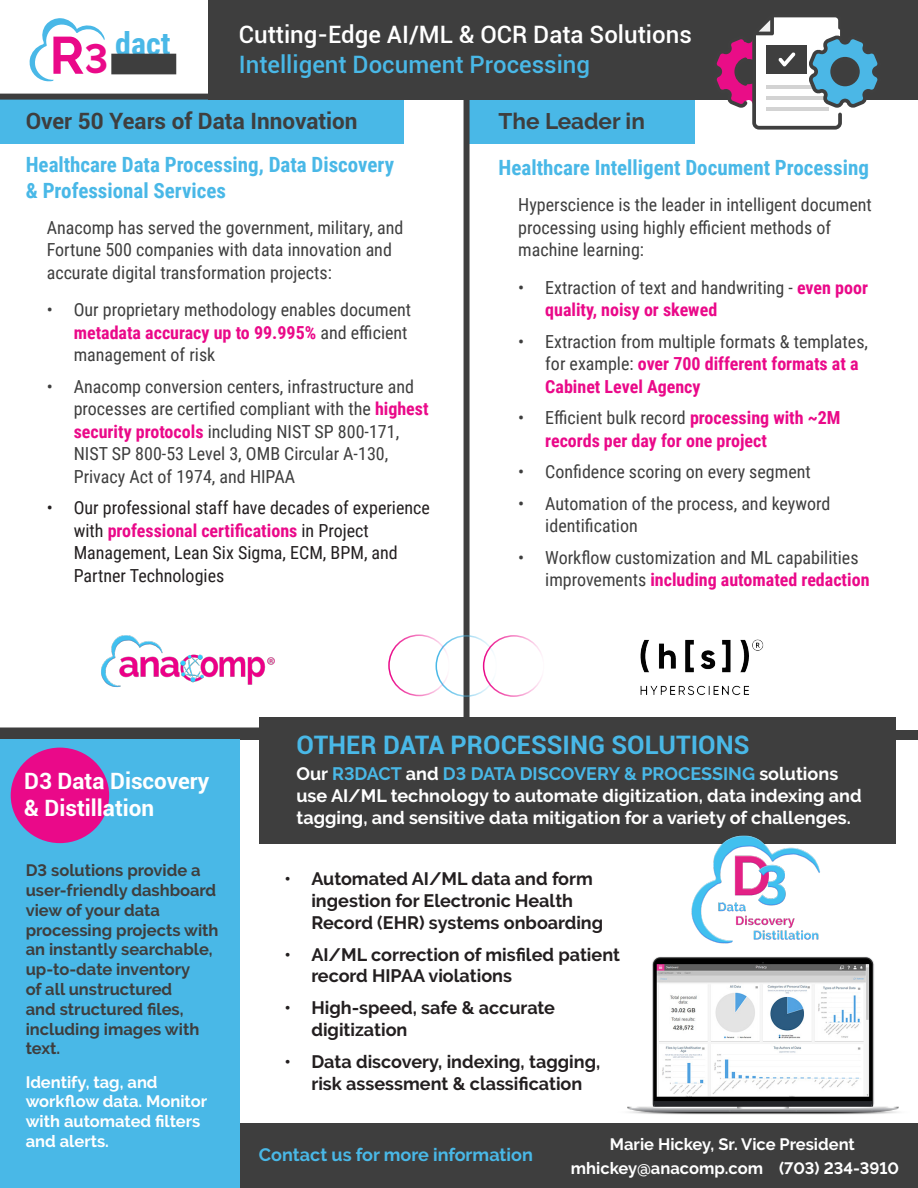
<style>
.page{position:relative;width:918px;height:1188px;background:#fff}
.page>*{position:absolute;margin:0;border:0;box-sizing:border-box;transform-origin:0 0}
.t1{font:700 52.35px "Raleway";color:#ea0989}
.t2{font:700 31.95px "Roboto Condensed";color:#49b8e7}
.t3{font:700 25.5px "Roboto";color:#49b8e7}
.t4{font:500 24px "Roboto";color:#fff}
.t5{font:500 24px "Roboto";color:#49b8e7}
.t6{font:700 22.5px "Roboto";color:#fff}
.t7{font:700 22.5px "Roboto";color:#3e3e3e}
.t8{font:700 22.5px "Raleway";color:#3e3e3e}
.t9{font:700 21px "Roboto Condensed";color:#49b8e7}
.t10{font:18px/22.5px "Roboto Condensed";color:#3e3e3e}
.t11{font:700 18px/21.6px "Raleway";color:#231f20}
.t12{font:700 18px/21.6px "Raleway";color:#fff}
.t13{font:18px/22.5px "Roboto Condensed";color:#231f20}
.t14{font:700 18px/22.5px "Roboto Condensed";color:#ea0989}
.t15{font:700 18px "Raleway";color:#49b8e7}
.t16{font:700 16.5px/19.8px "Raleway";color:#3e3e3e}
.t17{font:700 16.5px/19.8px "Raleway";color:#fff}
.s1{font-size:40.65px}
.s2{font-weight:700;color:#ea0989}
.s3{font-weight:400;color:#3e3e3e}
.s4{color:#49b8e7}
</style>
<div class="page">
<div style="left:259px;top:717px;width:636px;height:126px;background:#3e3e3e"></div>
<div style="left:465px;top:93px;width:229px;height:51px;background:#49b8e7"></div>
<div style="left:239px;top:1124px;width:679px;height:64px;background:#3e3e3e"></div>
<svg style="left:0;top:94px;width:470px;height:636px"></svg>
<div style="left:209px;top:0;width:709px;height:99px;background:#3e3e3e"></div>
<div style="left:0;top:730px;width:918px;height:10px;background:#3e3e3e"></div>
<img style="left:640px;top:639px;width:124px;height:57px">
<img style="left:79px;top:599px;width:230px;height:120px">
<div style="left:0;top:740px;width:239px;height:448px;background:#49b8e7"></div>
<img style="left:627px;top:957px;width:272px;height:157px">
<div style="left:436px;top:635px;width:61px;height:62px;border:2px solid #49b8e7;border-radius:50%"></div>
<div style="left:483px;top:635px;width:62px;height:62px;border:2px solid #ea0989;border-radius:50%"></div>
<div style="left:388px;top:634px;width:62px;height:62px;border:2px solid #ea0989;border-radius:50%"></div>
<img style="left:686px;top:835px;width:150px;height:126px">
<div style="left:11px;top:748px;width:98px;height:95px;background:#ea0989;border-radius:50%"></div>
<div style="left:112px;top:54px;width:63px;height:20px;background:#3e3e3e"></div>
<svg style="left:29px;top:18px;width:76px;height:63px"></svg>
<svg style="left:712px;top:17px;width:170px;height:113px"></svg>
<p class="t1" style="left:50px;top:25px;width:60px">R<span class="s1">3</span></p>
<p class="t2" style="left:115px;top:22px;width:57px">dact</p>
<p class="t4" style="left:239px;top:17px;width:455px">Cutting-Edge AI/ML &amp; OCR Data Solutions</p>
<p class="t5" style="left:239px;top:47px;width:353px">Intelligent Document Processing</p>
<p class="t7" style="left:26px;top:106px;width:333px">Over 50 Years of Data Innovation</p>
<p class="t8" style="left:499px;top:108px;width:148px">The Leader in</p>
<p class="t9" style="left:26px;top:150px;width:370px">Healthcare Data Processing, Data Discovery</p>
<p class="t9" style="left:26px;top:175px;width:202px">&amp; Professional Services</p>
<p class="t10" style="left:47px;top:215px;width:358px">Anacomp has served the government, military, and<br>Fortune 500 companies with data innovation and accurate digital transformation projects:</p>
<p class="t10" style="left:74px;top:298px;width:339px;text-indent:-27px">• Our proprietary methodology enables document <span class="s2">metadata accuracy up to 99.995%</span> and efficient management of risk</p>
<p class="t10" style="left:74px;top:374px;width:356px;text-indent:-27px">• Anacomp conversion centers, infrastructure and processes are certified compliant with the <span class="s2">highest security protocols</span> including NIST SP 800-171, NIST SP 800-53 Level 3, OMB Circular A-130, Privacy Act of 1974, and HIPAA</p>
<p class="t13" style="left:74px;top:496px;width:358px;text-indent:-27px">• Our professional staff have decades of experience with <span class="s2">professional certifications</span> in Project Management, Lean Six Sigma, ECM, BPM, and Partner Technologies</p>
<p class="t9" style="left:499px;top:153px;width:372px">Healthcare Intelligent Document Processing</p>
<p class="t10" style="left:518px;top:193px;width:355px">Hyperscience is the leader in intelligent document processing using highly efficient methods of machine learning:</p>
<p class="t10" style="left:545px;top:275px;width:324px;text-indent:-27px">• Extraction of text and handwriting - <span class="s2">even poor quality, noisy or skewed</span></p>
<p class="t10" style="left:545px;top:329px;width:324px;text-indent:-27px">• Extraction from multiple formats &amp; templates, for example: <span class="s2">over 700 different formats at a<br>Cabinet Level Agency</span></p>
<p class="t14" style="left:545px;top:406px;width:297px;text-indent:-27px"><span class="s3">• Efficient bulk record</span> processing with ~2M records per day for one project</p>
<p class="t10" style="left:518px;top:460px;width:294px">• Confidence scoring on every segment</p>
<p class="t10" style="left:545px;top:491px;width:287px;text-indent:-27px">• Automation of the process, and keyword identification</p>
<p class="t10" style="left:545px;top:545px;width:326px;text-indent:-27px">• Workflow customization and ML capabilities improvements <span class="s2">including automated redaction</span></p>
<p class="t6" style="left:24px;top:766px;width:187px">D3 Data Discovery</p>
<p class="t6" style="left:24px;top:793px;width:132px">&amp; Distillation</p>
<p class="t16" style="left:26px;top:861px;width:194px">D3 solutions provide a user-friendly dashboard view of your data processing projects with an instantly searchable, up-to-date inventory<br>of all unstructured<br>and structured files, including images with text.</p>
<p class="t17" style="left:26px;top:1072px;width:183px">Identify, tag, and workflow data. Monitor with automated filters and alerts.</p>
<p class="t3" style="left:296px;top:727px;width:455px">OTHER DATA PROCESSING SOLUTIONS</p>
<p class="t12" style="left:296px;top:763px;width:567px">Our <span class="s4">R3DACT</span> and <span class="s4">D3 DATA DISCOVERY &amp; PROCESSING</span> solutions use AI/ML technology to automate digitization, data indexing and tagging, and sensitive data mitigation for a variety of challenges.</p>
<p class="t11" style="left:311px;top:868px;width:293px;text-indent:-27px">• Automated AI/ML data and form ingestion for Electronic Health<br>Record (EHR) systems onboarding</p>
<p class="t11" style="left:311px;top:944px;width:310px;text-indent:-27px">• AI/ML correction of misfiled patient record HIPAA violations</p>
<p class="t11" style="left:311px;top:997px;width:245px;text-indent:-27px">• High-speed, safe &amp; accurate digitization</p>
<p class="t11" style="left:284px;top:1051px;width:317px;text-align:center">• Data discovery, indexing, tagging, risk assessment &amp; classification</p>
<p class="t15" style="left:259px;top:1145px;width:276px">Contact us for more information</p>
<p class="t17" style="left:610px;top:1135px;width:246px">Marie Hickey, Sr. Vice President</p>
<p class="t17" style="left:571px;top:1159px;width:194px">mhickey@anacomp.com</p>
<p class="t17" style="left:779px;top:1159px;width:121px">(703) 234-3910</p>
</div>
